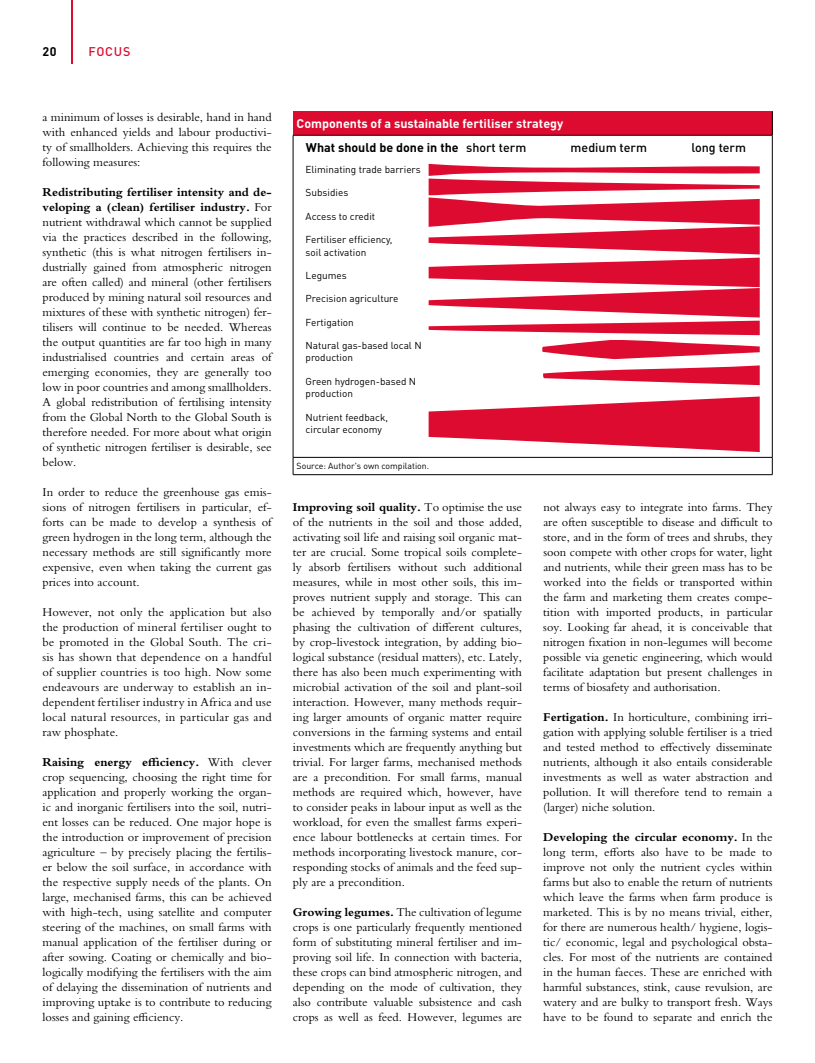
<style>
.page{position:relative;width:815px;height:1063px;background:#fff}
.page>*{position:absolute;margin:0;border:0;box-sizing:border-box;transform-origin:0 0}
.t1{font:12.5px/15px "Bembo Std";color:#000;text-align:justify}
.t2{font:700 12.5px "DIN Pro";color:#fff}
.t3{font:500 12.5px "DIN Pro";color:#000}
.t4{font:700 12.5px "DIN Pro";color:#000}
.t5{font:500 12.5px "DIN Pro";letter-spacing:.06em;color:#dd0b2f}
.t6{font:10px/12.6px "DIN Pro";color:#000}
.t7{font:8.75px "DIN Pro";color:#000}
.s1{font-weight:700}
</style>
<div class="page">
<hr style="left:71px;top:0;width:2px;height:64px;background:#dd0b2f">
<div style="left:293px;top:112px;width:479px;height:23px;background:#dd0b2f"></div>
<hr style="left:293px;top:135px;width:479px;height:1px;background:#000">
<hr style="left:293px;top:457px;width:479px;height:1px;background:#000">
<hr style="left:293px;top:474px;width:479px;height:1px;background:#000">
<svg style="left:772px;top:112px;width:1px;height:23px"></svg>
<hr style="left:772px;top:135px;width:1px;height:322px;background:#000">
<svg style="left:772px;top:458px;width:1px;height:17px"></svg>
<hr style="left:293px;top:135px;width:1px;height:322px;background:#000">
<svg style="left:293px;top:458px;width:1px;height:17px"></svg>
<svg style="left:429px;top:164px;width:331px;height:288px;fill:#dd0b2f"></svg>
<p class="t4" style="left:43px;top:43px;width:16px">20</p>
<p class="t5" style="left:89px;top:43px;width:43px">FOCUS</p>
<p class="t1" style="left:43px;top:110px;width:231px">a minimum of losses is desirable, hand in hand with enhanced yields and labour productivi&shy;ty of smallholders. Achieving this requires the following measures:</p>
<p class="t1" style="left:43px;top:185px;width:231px"><span class="s1">Redistributing fertiliser intensity and de&shy;veloping a (clean) fertiliser industry.</span> For nutrient withdrawal which cannot be supplied via the practices described in the following, synthetic (this is what nitrogen fertilisers in&shy;dustrially gained from atmospheric nitrogen are often called) and mineral (other fertilisers produced by mining natural soil resources and mixtures of these with synthetic nitrogen) fer&shy;tilisers will continue to be needed. Whereas the output quantities are far too high in many industrialised countries and certain areas of emerging economies, they are generally too low in poor countries and among smallholders.<br>A global redistribution of fertilising intensity from the Global North to the Global South is therefore needed. For more about what origin of synthetic nitrogen fertiliser is desirable, see below.</p>
<p class="t1" style="left:43px;top:485px;width:231px">In order to reduce the greenhouse gas emis&shy;sions of nitrogen fertilisers in particular, ef&shy;forts can be made to develop a synthesis of green hydrogen in the long term, although the necessary methods are still significantly more expensive, even when taking the current gas prices into account.</p>
<p class="t1" style="left:43px;top:605px;width:231px">However, not only the application but also the production of mineral fertiliser ought to be promoted in the Global South. The cri&shy;sis has shown that dependence on a handful of supplier countries is too high. Now some endeavours are underway to establish an in&shy;dependent fertiliser industry in Africa and use local natural resources, in particular gas and raw phosphate.</p>
<p class="t1" style="left:43px;top:755px;width:231px"><span class="s1">Raising energy efficiency.</span> With clever crop sequencing, choosing the right time for application and properly working the organ&shy;ic and inorganic fertilisers into the soil, nutri&shy;ent losses can be reduced. One major hope is the introduction or improvement of precision agriculture – by precisely placing the fertilis&shy;er below the soil surface, in accordance with the respective supply needs of the plants. On large, mechanised farms, this can be achieved with high-tech, using satellite and computer steering of the machines, on small farms with manual application of the fertiliser during or after sowing. Coating or chemically and bio&shy;logically modifying the fertilisers with the aim of delaying the dissemination of nutrients and improving uptake is to contribute to reducing losses and gaining efficiency.</p>
<p class="t2" style="left:297px;top:115px;width:268px">Components of a sustainable fertiliser strategy</p>
<p class="t4" style="left:306px;top:139px;width:154px">What should be done in the</p>
<p class="t6" style="left:306px;top:163px;width:117px">Eliminating trade barriers</p>
<p class="t6" style="left:306px;top:186px;width:44px">Subsidies</p>
<p class="t6" style="left:306px;top:209px;width:71px">Access to credit</p>
<p class="t6" style="left:306px;top:233px;width:88px">Fertiliser efficiency, soil activation</p>
<p class="t6" style="left:306px;top:269px;width:43px">Legumes</p>
<p class="t6" style="left:306px;top:292px;width:94px">Precision agriculture</p>
<p class="t6" style="left:306px;top:315px;width:50px">Fertigation</p>
<p class="t6" style="left:306px;top:338px;width:118px">Natural gas-based local N production</p>
<p class="t6" style="left:306px;top:374px;width:112px">Green hydrogen-based N production</p>
<p class="t6" style="left:306px;top:410px;width:84px">Nutrient feedback, circular economy</p>
<p class="t3" style="left:466px;top:139px;width:62px">short term</p>
<p class="t3" style="left:571px;top:139px;width:78px">medium term</p>
<p class="t3" style="left:691px;top:139px;width:56px">long term</p>
<p class="t7" style="left:297px;top:460px;width:134px">Source: Author's own compilation.</p>
<p class="t1" style="left:293px;top:500px;width:231px"><span class="s1">Improving soil quality.</span> To optimise the use of the nutrients in the soil and those added, activating soil life and raising soil organic mat&shy;ter are crucial. Some tropical soils complete&shy;ly absorb fertilisers without such additional measures, while in most other soils, this im&shy;proves nutrient supply and storage. This can be achieved by temporally and/or spatially phasing the cultivation of different cultures, by crop-livestock integration, by adding bio&shy;logical substance (residual matters), etc. Lately, there has also been much experimenting with microbial activation of the soil and plant-soil interaction. However, many methods requir&shy;ing larger amounts of organic matter require conversions in the farming systems and entail investments which are frequently anything but trivial. For larger farms, mechanised methods are a precondition. For small farms, manual methods are required which, however, have to consider peaks in labour input as well as the workload, for even the smallest farms experi&shy;ence labour bottlenecks at certain times. For methods incorporating livestock manure, cor&shy;responding stocks of animals and the feed sup&shy;ply are a precondition.</p>
<p class="t1" style="left:293px;top:905px;width:231px"><span class="s1">Growing legumes.</span> The cultivation of legume crops is one particularly frequently mentioned form of substituting mineral fertiliser and im&shy;proving soil life. In connection with bacteria, these crops can bind atmospheric nitrogen, and depending on the mode of cultivation, they also contribute valuable subsistence and cash crops as well as feed. However, legumes are</p>
<p class="t1" style="left:543px;top:500px;width:231px">not always easy to integrate into farms. They are often susceptible to disease and difficult to store, and in the form of trees and shrubs, they soon compete with other crops for water, light and nutrients, while their green mass has to be worked into the fields or transported within the farm and marketing them creates compe&shy;tition with imported products, in particular soy. Looking far ahead, it is conceivable that nitrogen fixation in non-legumes will become possible via genetic engineering, which would facilitate adaptation but present challenges in terms of biosafety and authorisation.</p>
<p class="t1" style="left:543px;top:710px;width:231px"><span class="s1">Fertigation.</span> In horticulture, combining irri&shy;gation with applying soluble fertiliser is a tried and tested method to effectively disseminate nutrients, although it also entails considerable investments as well as water abstraction and pollution. It will therefore tend to remain a (larger) niche solution.</p>
<p class="t1" style="left:543px;top:830px;width:231px"><span class="s1">Developing the circular economy.</span> In the long term, efforts also have to be made to improve not only the nutrient cycles within farms but also to enable the return of nutrients which leave the farms when farm produce is marketed. This is by no means trivial, either, for there are numerous health/ hygiene, logis&shy;tic/ economic, legal and psychological obsta&shy;cles. For most of the nutrients are contained in the human faeces. These are enriched with harmful substances, stink, cause revulsion, are watery and are bulky to transport fresh. Ways have to be found to separate and enrich the</p>
</div>
